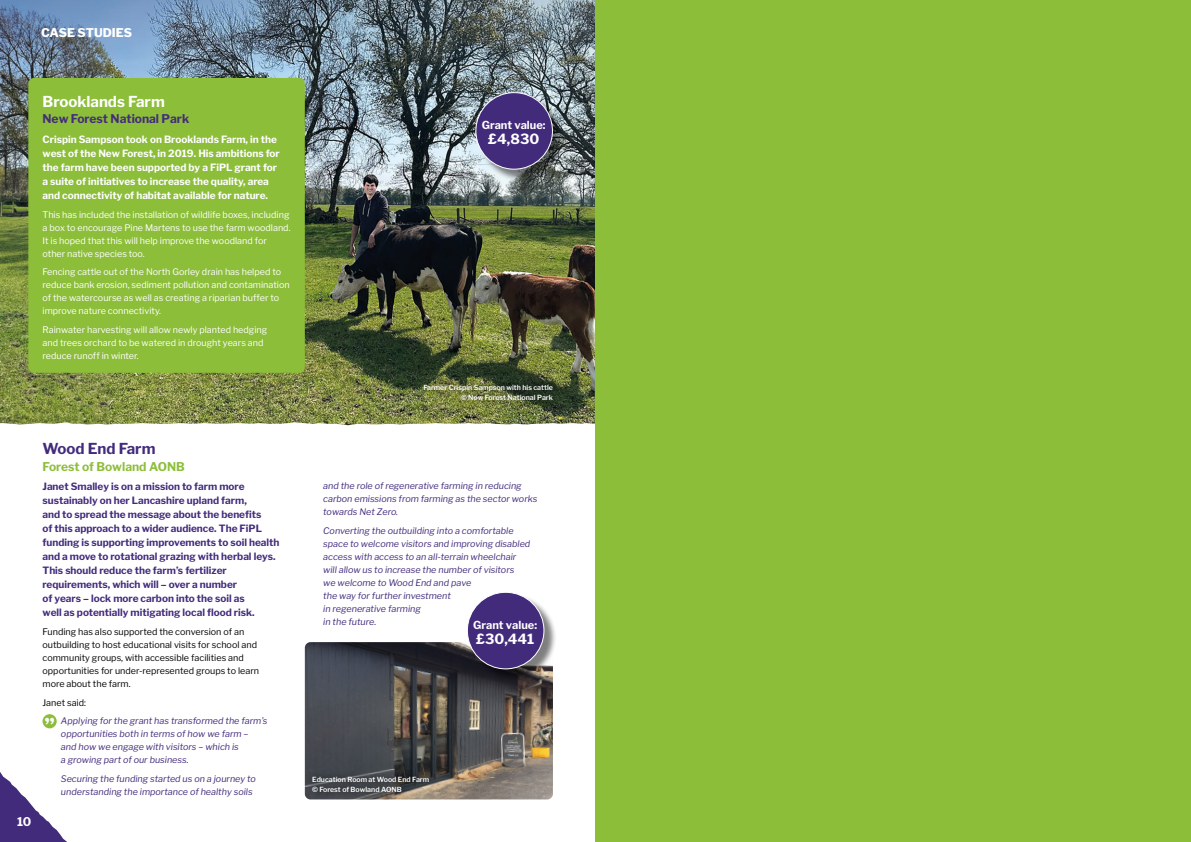
<style>
.page{position:relative;width:1191px;height:842px;background:#fff}
.page>*{position:absolute;margin:0;border:0;box-sizing:border-box;transform-origin:0 0}
.t1{font:600 30px "TT Commons";color:#fff}
.t2{font:700 15px "Libre Franklin";color:#fff}
.t3{font:700 15px "Libre Franklin";color:#432b7c}
.t4{font:700 14px "Libre Franklin";color:#fff}
.t5{font:700 12px "Libre Franklin";color:#432b7c}
.t6{font:700 12px "Libre Franklin";color:#8cbe3a}
.t7{font:800 12px "Libre Franklin";color:#fff}
.t8{font:700 12px "Libre Franklin";color:#fff}
.t9{font:700 11px "Libre Franklin";color:#fff}
.t10{font:700 10px/14px "Libre Franklin";color:#432b7c}
.t11{font:700 10px/14px "Libre Franklin";color:#fff}
.t12{font:italic 9px/13px "Libre Franklin";color:#432b7c}
.t13{font:9px/13px "Libre Franklin";color:#fff}
.t14{font:9px/13px "Libre Franklin";color:#000}
.t15{font:600 7px/10px "Libre Franklin";color:#fff}
</style>
<div class="page">
<svg style="left:0;top:772px;width:67px;height:70px"></svg>
<img style="left:0;top:84px;width:595px;height:341px">
<img style="left:0;top:0;width:595px;height:84px">
<div style="left:28px;top:78px;width:277px;height:295px;background:#8cbe3a;border-radius:6px"></div>
<div style="left:595px;top:0;width:596px;height:842px;background:#8cbe3a"></div>
<div style="left:477px;top:94px;width:88px;height:88px;background:#000;opacity:.5"></div>
<div style="left:476px;top:93px;width:76px;height:76px;background:#432b7c;border-radius:50%"></div>
<div style="left:475px;top:92px;width:78px;height:78px;border:1px solid #fff;border-radius:50%"></div>
<img style="left:305px;top:642px;width:248px;height:157px">
<div style="left:468px;top:594px;width:88px;height:87px;background:#000;opacity:.5"></div>
<div style="left:467px;top:592px;width:77px;height:77px;background:#432b7c;border-radius:50%"></div>
<div style="left:467px;top:592px;width:77px;height:77px;border:1px solid #fff;border-radius:50%"></div>
<div style="left:43px;top:714px;width:14px;height:14px;background:#8cbe3a;border-radius:50%"></div>
<div style="left:305px;top:769px;width:131px;height:31px;background:#000;opacity:.2"></div>
<div style="left:416px;top:377px;width:144px;height:31px;background:#000;opacity:.2"></div>
<h3 class="t7" style="left:41px;top:26px;width:92px">CASE STUDIES</h3>
<h2 class="t2" style="left:43px;top:92px;width:124px">Brooklands Farm</h2>
<h3 class="t5" style="left:43px;top:112px;width:148px">New Forest National Park</h3>
<p class="t11" style="left:43px;top:133px;width:239px">Crispin Sampson took on Brooklands Farm, in the west of the New Forest, in 2019. His ambitions for the farm have been supported by a FiPL grant for a suite of initiatives to increase the quality, area and connectivity of habitat available for nature.</p>
<p class="t13" style="left:43px;top:208px;width:249px">This has included the installation of wildlife boxes, including a box to encourage Pine Martens to use the farm woodland.<br>It is hoped that this will help improve the woodland for other native species too.</p>
<p class="t13" style="left:43px;top:266px;width:249px">Fencing cattle out of the North Gorley drain has helped to reduce bank erosion, sediment pollution and contamination of the watercourse as well as creating a riparian buffer to improve nature connectivity.</p>
<p class="t13" style="left:43px;top:323px;width:226px">Rainwater harvesting will allow newly planted hedging and trees orchard to be watered in drought years and reduce runoff in winter.</p>
<h3 class="t8" style="left:17px;top:814px;width:16px">10</h3>
<h2 class="t3" style="left:43px;top:439px;width:114px">Wood End Farm</h2>
<h3 class="t6" style="left:43px;top:459px;width:144px">Forest of Bowland AONB</h3>
<p class="t10" style="left:43px;top:480px;width:238px">Janet Smalley is on a mission to farm more sustainably on her Lancashire upland farm,<br>and to spread the message about the benefits<br>of this approach to a wider audience. The FiPL funding is supporting improvements to soil health and a move to rotational grazing with herbal leys.<br>This should reduce the farm’s fertilizer requirements, which will – over a number<br>of years – lock more carbon into the soil as<br>well as potentially mitigating local flood risk.</p>
<p class="t14" style="left:43px;top:625px;width:218px">Funding has also supported the conversion of an outbuilding to host educational visits for school and community groups, with accessible facilities and opportunities for under-represented groups to learn more about the farm.</p>
<p class="t14" style="left:43px;top:696px;width:45px">Janet said:</p>
<p class="t12" style="left:61px;top:715px;width:208px">Applying for the grant has transformed the farm’s opportunities both in terms of how we farm –<br>and how we engage with visitors – which is<br>a growing part of our business.</p>
<p class="t12" style="left:61px;top:772px;width:196px">Securing the funding started us on a journey to understanding the importance of healthy soils</p>
<h1 class="t1" style="left:55px;top:731px;width:12px;rotate:-180deg">“</h1>
<p class="t9" style="left:482px;top:118px;width:65px">Grant value:</p>
<h3 class="t4" style="left:488px;top:130px;width:53px">£4,830</h3>
<p class="t15" style="left:423px;top:383px;width:131px;text-align:right">Farmer Crispin Sampson with his cattle © New Forest National Park</p>
<p class="t12" style="left:323px;top:480px;width:216px">and the role of regenerative farming in reducing carbon emissions from farming as the sector works towards Net Zero.</p>
<p class="t12" style="left:323px;top:524px;width:208px">Converting the outbuilding into a comfortable space to welcome visitors and improving disabled access with access to an all-terrain wheelchair will allow us to increase the number of visitors<br>we welcome to Wood End and pave<br>the way for further investment<br>in regenerative farming<br>in the future.</p>
<p class="t9" style="left:473px;top:618px;width:65px">Grant value:</p>
<h3 class="t4" style="left:476px;top:630px;width:60px">£30,441</h3>
<p class="t15" style="left:312px;top:775px;width:118px">Education Room at Wood End Farm © Forest of Bowland AONB</p>
</div>
